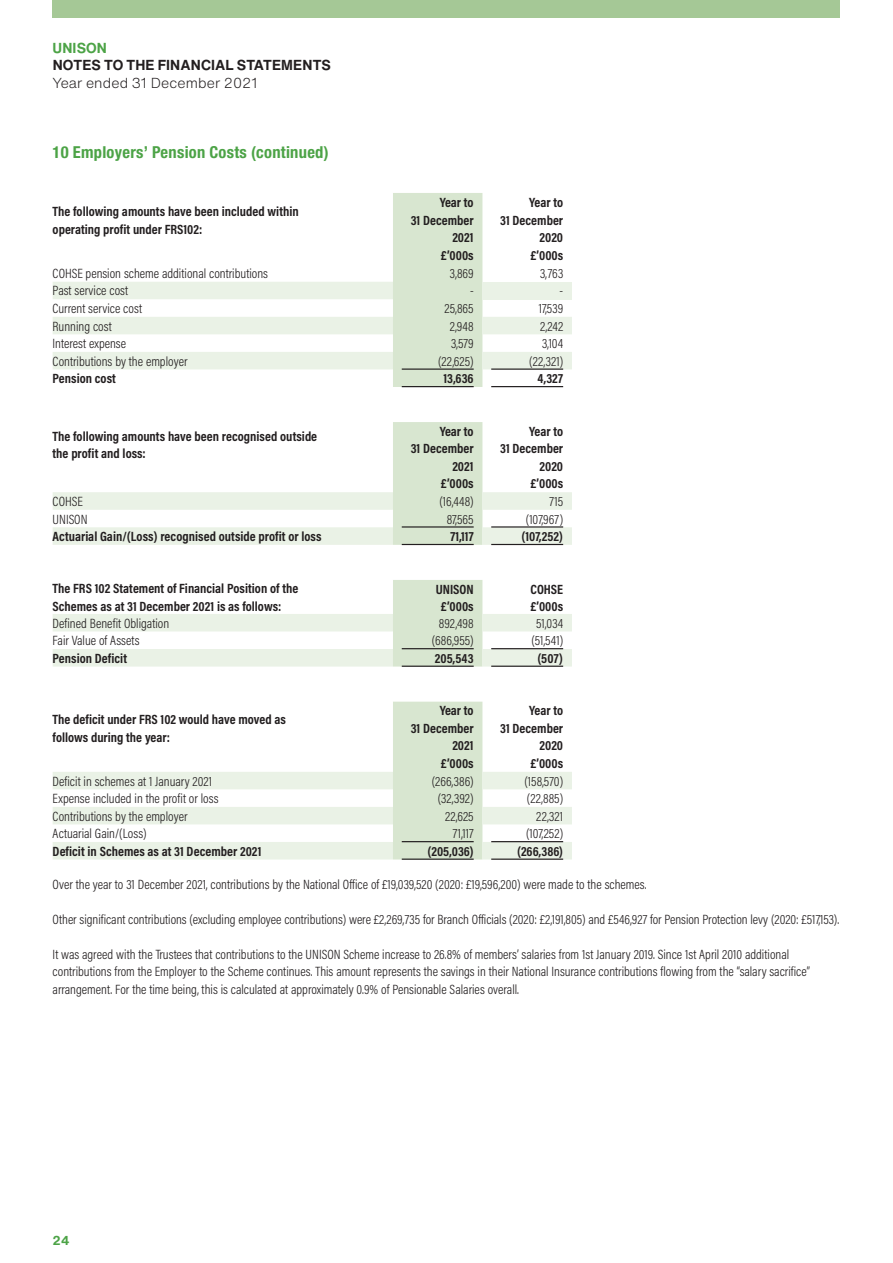
<style>
.page{position:relative;width:893px;height:1263px;background:#fff}
.page>*{position:absolute;margin:0;border:0;box-sizing:border-box;transform-origin:0 0}
.t1{font:700 condensed 16.5px "Helvetica Neue";letter-spacing:.015em;color:#4ca346}
.t2{font:700 14.25px "Helvetica Now Text";letter-spacing:.01em;color:#231f20}
.t3{font:300 14.25px "Helvetica Now Text";letter-spacing:.01em;color:#231f20}
.t4{font:700 14.25px "Helvetica Now Text";letter-spacing:.01em;color:#4ca346}
.t5{font:300 13.5px/17.5px "Acumin Pro Cond";color:#231f20}
.t6{font:700 13.5px/17.5px "Acumin Pro Cond";color:#231f20;text-align:right}
.t7{font:700 12.75px "Helvetica Now Text";color:#4ca346}
</style>
<div class="page">
<div style="left:53px;top:0;width:787px;height:18px;background:#a5c896"></div>
<div style="left:393px;top:193px;width:89px;height:89px;background:#d8e6d0"></div>
<svg style="left:53px;top:282px;width:519px;height:577px"></svg>
<div style="left:482px;top:282px;width:90px;height:17px;background:#eaf2e6"></div>
<hr style="left:402px;top:368px;width:72px;height:2px;background:#231f20">
<hr style="left:402px;top:386px;width:72px;height:1px;background:#231f20">
<hr style="left:491px;top:368px;width:72px;height:2px;background:#231f20">
<hr style="left:491px;top:386px;width:72px;height:1px;background:#231f20">
<hr style="left:402px;top:526px;width:72px;height:2px;background:#231f20">
<hr style="left:402px;top:544px;width:72px;height:1px;background:#231f20">
<hr style="left:491px;top:526px;width:72px;height:2px;background:#231f20">
<hr style="left:491px;top:544px;width:72px;height:1px;background:#231f20">
<hr style="left:402px;top:648px;width:72px;height:1px;background:#231f20">
<hr style="left:402px;top:666px;width:72px;height:1px;background:#231f20">
<hr style="left:491px;top:648px;width:72px;height:1px;background:#231f20">
<hr style="left:491px;top:666px;width:72px;height:1px;background:#231f20">
<hr style="left:402px;top:841px;width:72px;height:1px;background:#231f20">
<hr style="left:402px;top:858px;width:72px;height:2px;background:#231f20">
<hr style="left:491px;top:841px;width:72px;height:1px;background:#231f20">
<hr style="left:491px;top:858px;width:72px;height:2px;background:#231f20">
<p class="t4" style="left:53px;top:37px;width:56px">UNISON</p>
<p class="t2" style="left:53px;top:54px;width:280px">NOTES TO THE FINANCIAL STATEMENTS</p>
<p class="t3" style="left:53px;top:72px;width:207px">Year ended 31 December 2021</p>
<p class="t1" style="left:53px;top:142px;width:278px">10 Employers’ Pension Costs (continued)</p>
<p class="t6" style="left:53px;top:202px;width:248px;text-align:left">The following amounts have been included within operating profit under FRS102:</p>
<p class="t6" style="left:440px;top:193px;width:35px">Year to</p>
<p class="t6" style="left:529px;top:193px;width:35px">Year to</p>
<p class="t6" style="left:411px;top:211px;width:65px">31 December<br>2021</p>
<p class="t6" style="left:500px;top:211px;width:65px">31 December<br>2020</p>
<p class="t6" style="left:441px;top:247px;width:34px">£’000s</p>
<p class="t6" style="left:530px;top:247px;width:34px">£’000s</p>
<p class="t5" style="left:53px;top:264px;width:217px">COHSE pension scheme additional contributions</p>
<p class="t5" style="left:450px;top:264px;width:25px">3,869</p>
<p class="t5" style="left:540px;top:264px;width:25px">3,763</p>
<p class="t5" style="left:53px;top:282px;width:77px">Past service cost</p>
<p class="t5" style="left:470px;top:282px;width:5px">-</p>
<p class="t5" style="left:559px;top:282px;width:5px">-</p>
<p class="t5" style="left:53px;top:299px;width:91px">Current service cost</p>
<p class="t5" style="left:444px;top:299px;width:31px">25,865</p>
<p class="t5" style="left:539px;top:299px;width:26px">17,539</p>
<p class="t5" style="left:53px;top:317px;width:61px">Running cost</p>
<p class="t5" style="left:450px;top:317px;width:25px">2,948</p>
<p class="t5" style="left:540px;top:317px;width:25px">2,242</p>
<p class="t5" style="left:53px;top:334px;width:75px">Interest expense</p>
<p class="t5" style="left:451px;top:334px;width:24px">3,579</p>
<p class="t5" style="left:542px;top:334px;width:23px">3,104</p>
<p class="t5" style="left:53px;top:352px;width:136px">Contributions by the employer</p>
<p class="t5" style="left:438px;top:352px;width:37px">(22,625)</p>
<p class="t5" style="left:529px;top:352px;width:35px">(22,321)</p>
<p class="t6" style="left:53px;top:369px;width:65px">Pension cost</p>
<p class="t6" style="left:443px;top:369px;width:32px">13,636</p>
<p class="t6" style="left:538px;top:369px;width:27px">4,327</p>
<p class="t6" style="left:53px;top:427px;width:266px;text-align:left">The following amounts have been recognised outside the profit and loss:</p>
<p class="t6" style="left:440px;top:422px;width:35px">Year to</p>
<p class="t6" style="left:529px;top:422px;width:35px">Year to</p>
<p class="t6" style="left:411px;top:439px;width:65px">31 December<br>2021</p>
<p class="t6" style="left:500px;top:439px;width:65px">31 December<br>2020</p>
<p class="t6" style="left:441px;top:475px;width:34px">£’000s</p>
<p class="t6" style="left:530px;top:475px;width:34px">£’000s</p>
<p class="t5" style="left:53px;top:492px;width:32px">COHSE</p>
<p class="t5" style="left:439px;top:492px;width:36px">(16,448)</p>
<p class="t5" style="left:549px;top:492px;width:15px">715</p>
<p class="t5" style="left:53px;top:510px;width:36px">UNISON</p>
<p class="t5" style="left:447px;top:510px;width:28px">87,565</p>
<p class="t5" style="left:526px;top:510px;width:39px">(107,967)</p>
<p class="t6" style="left:53px;top:527px;width:270px">Actuarial Gain/(Loss) recognised outside profit or loss</p>
<p class="t6" style="left:450px;top:527px;width:25px">71,117</p>
<p class="t6" style="left:521px;top:527px;width:43px">(107,252)</p>
<p class="t6" style="left:53px;top:579px;width:247px;text-align:left">The FRS 102 Statement of Financial Position of the<br>Schemes as at 31 December 2021 is as follows:</p>
<p class="t6" style="left:436px;top:580px;width:39px">UNISON</p>
<p class="t6" style="left:531px;top:580px;width:34px">COHSE</p>
<p class="t6" style="left:441px;top:597px;width:34px">£’000s</p>
<p class="t6" style="left:530px;top:597px;width:34px">£’000s</p>
<p class="t5" style="left:53px;top:614px;width:118px">Defined Benefit Obligation</p>
<p class="t5" style="left:439px;top:614px;width:36px">892,498</p>
<p class="t5" style="left:536px;top:614px;width:28px">51,034</p>
<p class="t5" style="left:53px;top:631px;width:89px">Fair Value of Assets</p>
<p class="t5" style="left:432px;top:631px;width:43px">(686,955)</p>
<p class="t5" style="left:531px;top:631px;width:33px">(51,541)</p>
<p class="t6" style="left:53px;top:649px;width:76px">Pension Deficit</p>
<p class="t6" style="left:435px;top:649px;width:40px">205,543</p>
<p class="t6" style="left:538px;top:649px;width:27px">(507)</p>
<p class="t6" style="left:53px;top:710px;width:235px;text-align:left">The deficit under FRS 102 would have moved as follows during the year:</p>
<p class="t6" style="left:411px;top:701px;width:65px">Year to<br>31 December<br>2021</p>
<p class="t6" style="left:500px;top:701px;width:65px">Year to<br>31 December<br>2020</p>
<p class="t6" style="left:441px;top:754px;width:34px">£’000s</p>
<p class="t6" style="left:530px;top:754px;width:34px">£’000s</p>
<p class="t5" style="left:53px;top:772px;width:161px">Deficit in schemes at 1 January 2021</p>
<p class="t5" style="left:432px;top:772px;width:43px">(266,386)</p>
<p class="t5" style="left:524px;top:772px;width:40px">(158,570)</p>
<p class="t5" style="left:53px;top:789px;width:168px">Expense included in the profit or loss</p>
<p class="t5" style="left:438px;top:789px;width:37px">(32,392)</p>
<p class="t5" style="left:527px;top:789px;width:38px">(22,885)</p>
<p class="t5" style="left:53px;top:807px;width:136px">Contributions by the employer</p>
<p class="t5" style="left:445px;top:807px;width:30px">22,625</p>
<p class="t5" style="left:536px;top:807px;width:28px">22,321</p>
<p class="t5" style="left:53px;top:824px;width:96px">Actuarial Gain/(Loss)</p>
<p class="t5" style="left:453px;top:824px;width:22px">71,117</p>
<p class="t5" style="left:526px;top:824px;width:39px">(107,252)</p>
<p class="t6" style="left:53px;top:842px;width:210px">Deficit in Schemes as at 31 December 2021</p>
<p class="t6" style="left:428px;top:842px;width:48px">(205,036)</p>
<p class="t6" style="left:517px;top:842px;width:47px">(266,386)</p>
<p class="t5" style="left:53px;top:875px;width:596px">Over the year to 31 December 2021, contributions by the National Office of £19,039,520 (2020: £19,596,200) were made to the schemes.</p>
<p class="t5" style="left:53px;top:910px;width:788px">Other significant contributions (excluding employee contributions) were £2,269,735 for Branch Officials (2020: £2,191,805) and £546,927 for Pension Protection levy (2020: £517,153).</p>
<p class="t5" style="left:53px;top:945px;width:759px">It was agreed with the Trustees that contributions to the UNISON Scheme increase to 26.8% of members’ salaries from 1st January 2019. Since 1st April 2010 additional contributions from the Employer to the Scheme continues. This amount represents the savings in their National Insurance contributions flowing from the “salary sacrifice” arrangement. For the time being, this is calculated at approximately 0.9% of Pensionable Salaries overall.</p>
<p class="t7" style="left:53px;top:1231px;width:18px">24</p>
</div>
